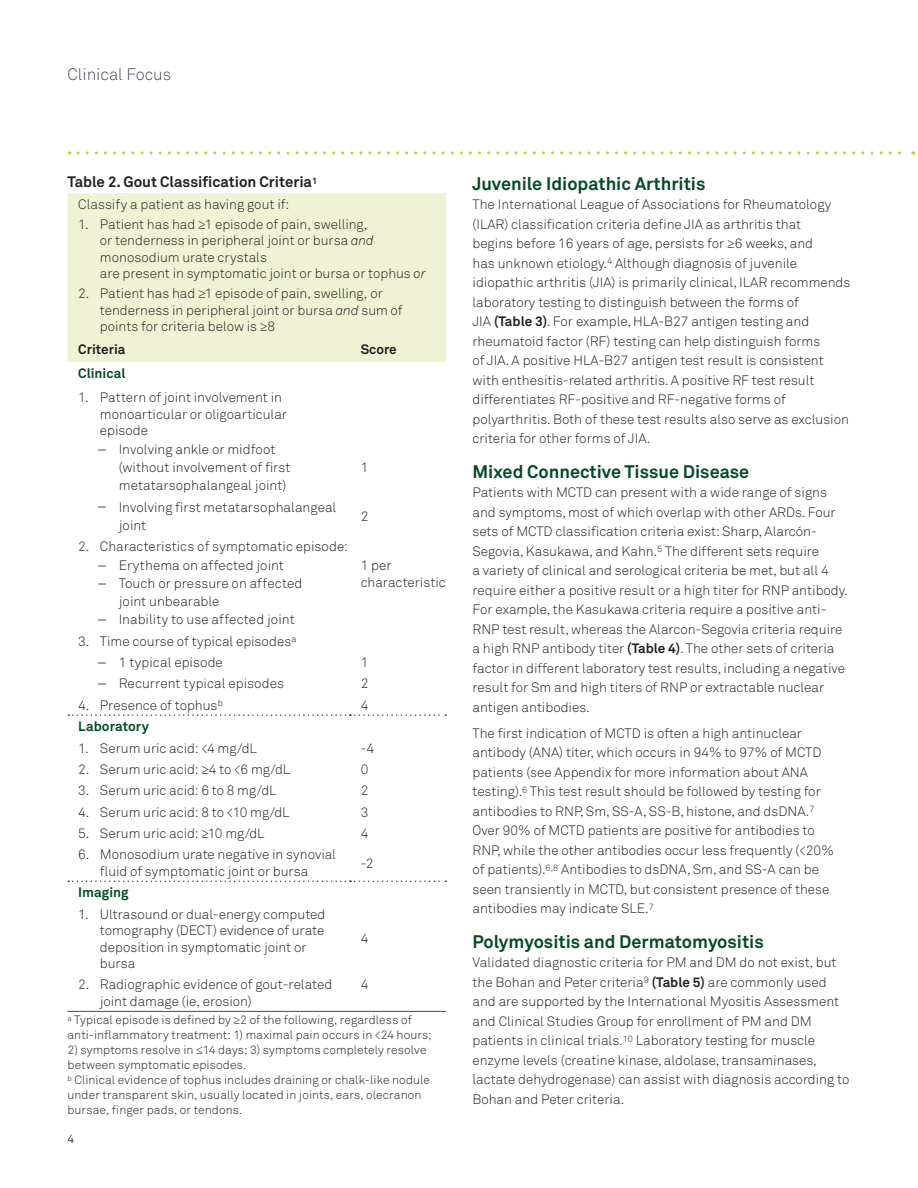
<style>
.page{position:relative;width:918px;height:1188px;background:#fff}
.page>*{position:absolute;margin:0;border:0;box-sizing:border-box;transform-origin:0 0}
.Subhead_2{font:700 18px "Akkurat Std";color:#004c23}
.t1{font:300 16.5px "Akkurat Std";color:#464b54}
.Table_Title{font:700 15px "Akkurat Std";color:#231f20}
.Body_Copy{font:300 13.5px/19.5px "Akkurat Std";color:#231f20}
.Table_Content{font:300 13.5px/16.5px "Akkurat Std";color:#231f20}
.Table_Content_List{font:300 13.5px/16.5px "Akkurat Std";color:#231f20}
.Table_Subead{font:700 13.5px "Akkurat Std";letter-spacing:.005em;color:#004c23}
.Table_Header{font:700 13.5px "Akkurat Std";color:#231f20}
.Chart_Table_Figure_F{font:300 12px/15px "Akkurat Std";letter-spacing:.01em;color:#231f20}
.t2{font:12px "Akkurat Std";color:#464b54}
.s1{font-family:"Helvetica"}
.s2{font-style:italic}
.s3{font-size:16.5px}
.s4{font-weight:700}
</style>
<div class="page">
<svg style="left:78px;top:152px;width:836px;height:2px"></svg>
<div style="left:68px;top:193px;width:378px;height:169px;background:#eff3d4"></div>
<svg style="left:68px;top:714px;width:378px;height:2px"></svg>
<hr style="left:68px;top:1011px;width:282px;height:1px;background:#464b54">
<hr style="left:350px;top:1011px;width:96px;height:1px;background:#464b54">
<svg style="left:68px;top:881px;width:378px;height:1px"></svg>
<p class="t1" style="left:68px;top:65px;width:105px">Clinical Focus</p>
<p class="Table_Title" style="left:68px;top:173px;width:251px">Table 2. Gout Classification Criteria<sup>1</sup></p>
<p class="Table_Content" style="left:78px;top:196px;width:213px">Classify a patient as having gout if:</p>
<p class="Table_Content_List" style="left:100px;top:216px;width:328px;text-indent:-22px">1. Patient has had <span class="s1">≥</span>1 episode of pain, swelling,<br>or tenderness in peripheral joint or bursa <span class="s2">and </span>monosodium urate crystals<br>are present in symptomatic joint or bursa or tophus <span class="s2">or</span></p>
<p class="Table_Content_List" style="left:100px;top:285px;width:304px;text-indent:-22px">2. Patient has had <span class="s1">≥</span>1 episode of pain, swelling, or tenderness in peripheral joint or bursa <span class="s2">and</span> sum of points for criteria below is <span class="s1">≥</span>8</p>
<p class="Table_Header" style="left:78px;top:341px;width:49px">Criteria</p>
<p class="Table_Header" style="left:361px;top:341px;width:38px">Score</p>
<p class="Table_Subead" style="left:78px;top:365px;width:49px">Clinical</p>
<p class="Table_Content" style="left:100px;top:389px;width:189px;text-indent:-22px">1. Pattern of joint involvement in monoarticular or oligoarticular episode</p>
<p class="Body_Copy" style="left:119px;top:441px;width:173px;line-height:18px;text-indent:-22px"><span class="s3">–</span> Involving ankle or midfoot (without involvement of first metatarsophalangeal joint)</p>
<p class="Table_Content" style="left:361px;top:459px;width:9px">1</p>
<p class="Body_Copy" style="left:119px;top:498px;width:219px;line-height:18px;text-indent:-22px"><span class="s3">–</span> Involving first metatarsophalangeal joint</p>
<p class="Table_Content" style="left:361px;top:508px;width:9px">2</p>
<p class="Table_Content" style="left:78px;top:538px;width:271px">2. Characteristics of symptomatic episode:</p>
<p class="Body_Copy" style="left:97px;top:556px;width:188px"><span class="s3">–</span> Erythema on affected joint</p>
<p class="Body_Copy" style="left:119px;top:575px;width:185px;line-height:18px;text-indent:-22px"><span class="s3">–</span> Touch or pressure on affected joint unbearable</p>
<p class="Body_Copy" style="left:97px;top:610px;width:199px"><span class="s3">–</span> Inability to use affected joint</p>
<p class="Table_Content" style="left:361px;top:557px;width:86px">1 per characteristic</p>
<p class="Table_Content" style="left:78px;top:633px;width:220px">3. Time course of typical episodes<sup>a</sup></p>
<p class="Body_Copy" style="left:97px;top:653px;width:127px"><span class="s3">–</span> 1 typical episode</p>
<p class="Table_Content" style="left:361px;top:654px;width:9px">1</p>
<p class="Body_Copy" style="left:97px;top:674px;width:188px"><span class="s3">–</span> Recurrent typical episodes</p>
<p class="Table_Content" style="left:361px;top:675px;width:9px">2</p>
<p class="Table_Content" style="left:78px;top:697px;width:146px">4. Presence of tophus<sup>b</sup></p>
<p class="Table_Content" style="left:361px;top:697px;width:9px">4</p>
<p class="Table_Subead" style="left:78px;top:718px;width:72px">Laboratory</p>
<p class="Table_Content" style="left:78px;top:740px;width:180px">1. Serum uric acid: &lt;4 mg/dL</p>
<p class="Table_Content" style="left:361px;top:740px;width:15px">-4</p>
<p class="Table_Content" style="left:78px;top:761px;width:214px">2. Serum uric acid: <span class="s1">≥</span>4 to &lt;6 mg/dL</p>
<p class="Table_Content" style="left:361px;top:761px;width:9px">0</p>
<p class="Table_Content" style="left:78px;top:782px;width:200px">3. Serum uric acid: 6 to 8 mg/dL</p>
<p class="Table_Content" style="left:361px;top:782px;width:9px">2</p>
<p class="Table_Content" style="left:78px;top:804px;width:213px">4. Serum uric acid: 8 to &lt;10 mg/dL</p>
<p class="Table_Content" style="left:361px;top:804px;width:9px">3</p>
<p class="Table_Content" style="left:78px;top:825px;width:188px">5. Serum uric acid: <span class="s1">≥</span>10 mg/dL</p>
<p class="Table_Content" style="left:361px;top:825px;width:9px">4</p>
<p class="Table_Content" style="left:78px;top:846px;width:259px;text-align:center">6. Monosodium urate negative in synovial fluid of symptomatic joint or bursa</p>
<p class="Table_Content" style="left:361px;top:855px;width:14px">-2</p>
<p class="Table_Subead" style="left:78px;top:884px;width:52px">Imaging</p>
<p class="Table_Content" style="left:100px;top:906px;width:227px;text-indent:-22px">1. Ultrasound or dual-energy computed tomography (DECT) evidence of urate deposition in symptomatic joint or bursa</p>
<p class="Table_Content" style="left:361px;top:930px;width:9px">4</p>
<p class="Table_Content" style="left:100px;top:977px;width:234px;text-indent:-22px">2. Radiographic evidence of gout-related joint damage (ie, erosion)</p>
<p class="Table_Content" style="left:361px;top:977px;width:9px">4</p>
<p class="Chart_Table_Figure_F" style="left:68px;top:1012px;width:366px"><sup>a</sup> Typical episode is defined by <span class="s1">≥</span>2 of the following, regardless of anti-inflammatory treatment: 1) maximal pain occurs in &lt;24 hours;</p>
<p class="Chart_Table_Figure_F" style="left:68px;top:1042px;width:360px">2) symptoms resolve in <span class="s1">≤</span>14 days; 3) symptoms completely resolve between symptomatic episodes.</p>
<p class="Chart_Table_Figure_F" style="left:68px;top:1072px;width:364px"><sup>b</sup> Clinical evidence of tophus includes draining or chalk-like nodule under transparent skin, usually located in joints, ears, olecranon bursae, finger pads, or tendons.</p>
<p class="t2" style="left:68px;top:1132px;width:8px">4</p>
<p class="Subhead_2" style="left:472px;top:172px;width:234px">Juvenile Idiopathic Arthritis</p>
<p class="Body_Copy" style="left:472px;top:195px;width:379px">The International League of Associations for Rheumatology (ILAR) classification criteria define JIA as arthritis that<br>begins before 16 years of age, persists for <span class="s1">≥</span>6 weeks, and<br>has unknown etiology.<sup>4</sup> Although diagnosis of juvenile idiopathic arthritis (JIA) is primarily clinical, ILAR recommends laboratory testing to distinguish between the forms of<br>JIA <span class="s4">(Table 3)</span>. For example, HLA-B27 antigen testing and rheumatoid factor (RF) testing can help distinguish forms<br>of JIA. A positive HLA-B27 antigen test result is consistent with enthesitis-related arthritis. A positive RF test result differentiates RF-positive and RF-negative forms of polyarthritis. Both of these test results also serve as exclusion criteria for other forms of JIA.</p>
<p class="Subhead_2" style="left:472px;top:460px;width:278px">Mixed Connective Tissue Disease</p>
<p class="Body_Copy" style="left:472px;top:483px;width:377px">Patients with MCTD can present with a wide range of signs and symptoms, most of which overlap with other ARDs. Four sets of MCTD classification criteria exist: Sharp, Alarcón-Segovia, Kasukawa, and Kahn.<sup>5</sup> The different sets require<br>a variety of clinical and serological criteria be met, but all 4 require either a positive result or a high titer for RNP antibody.<br>For example, the Kasukawa criteria require a positive anti-RNP test result, whereas the Alarcon-Segovia criteria require a high RNP antibody titer <span class="s4">(Table 4)</span>. The other sets of criteria factor in different laboratory test results, including a negative result for Sm and high titers of RNP or extractable nuclear antigen antibodies.</p>
<p class="Body_Copy" style="left:472px;top:723px;width:363px">The first indication of MCTD is often a high antinuclear antibody (ANA) titer, which occurs in 94% to 97% of MCTD patients (see Appendix for more information about ANA testing).<sup>6</sup> This test result should be followed by testing for antibodies to RNP, Sm, SS-A, SS-B, histone, and dsDNA.<sup>7<br></sup>Over 90% of MCTD patients are positive for antibodies to RNP, while the other antibodies occur less frequently (&lt;20% of patients).<sup>6,8</sup> Antibodies to dsDNA, Sm, and SS-A can be seen transiently in MCTD, but consistent presence of these antibodies may indicate SLE.<sup>7</sup></p>
<p class="Subhead_2" style="left:472px;top:930px;width:293px">Polymyositis and Dermatomyositis</p>
<p class="Body_Copy" style="left:472px;top:953px;width:378px">Validated diagnostic criteria for PM and DM do not exist, but the Bohan and Peter criteria<sup>9</sup> <span class="s4">(Table 5)</span> are commonly used and are supported by the International Myositis Assessment and Clinical Studies Group for enrollment of PM and DM patients in clinical trials.<sup>10</sup> Laboratory testing for muscle enzyme levels (creatine kinase, aldolase, transaminases, lactate dehydrogenase) can assist with diagnosis according to Bohan and Peter criteria.</p>
</div>
